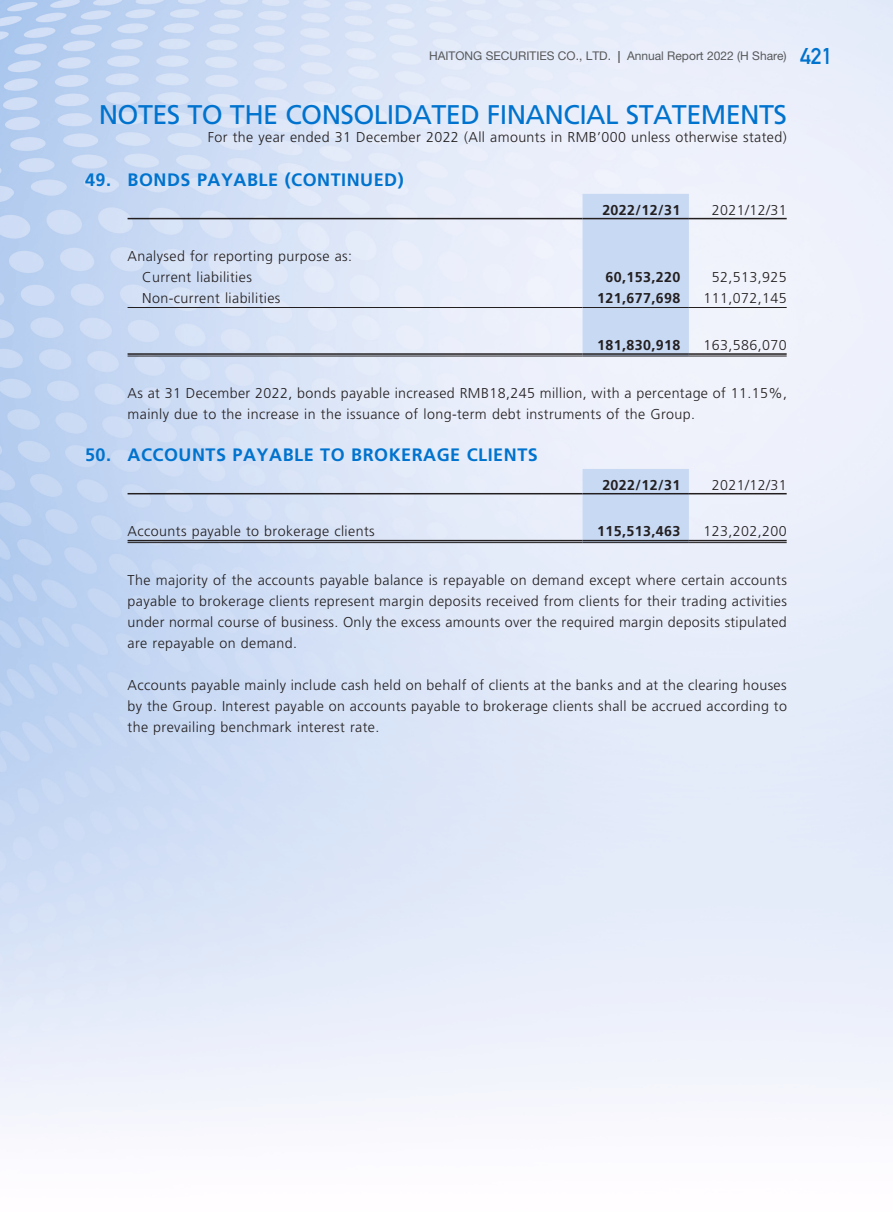
<style>
.page{position:relative;width:893px;height:1212px;background:#fff}
.page>*{position:absolute;margin:0;border:0;box-sizing:border-box;transform-origin:0 0}
.t1{font:27px "Frutiger LT Std";letter-spacing:-.02em;color:#0073ce}
.t2{font:22.5px "DIN Mittelschrift Std";color:#0073ce}
.t3{font:700 18px "Frutiger LT Std";letter-spacing:.03em;color:#0073ce}
.t4{font:300 14.25px/21px "Frutiger LT Std";letter-spacing:.03em;color:#231f20}
.t5{font:700 14.25px "Frutiger LT Std";letter-spacing:.03em;color:#231f20}
.t6{font:12px "Helvetica Neue LT Std";color:#57585a}
.s1{font-family:"Frutiger LT Std";font-weight:700}
</style>
<div class="page">
<div style="left:583px;top:194px;width:106px;height:162px;background:#c8d9f4"></div>
<hr style="left:128px;top:218px;width:455px;height:1px;background:#231f20">
<hr style="left:583px;top:218px;width:106px;height:1px;background:#231f20">
<hr style="left:689px;top:218px;width:98px;height:1px;background:#231f20">
<hr style="left:128px;top:307px;width:455px;height:1px;background:#231f20">
<hr style="left:583px;top:307px;width:106px;height:1px;background:#231f20">
<hr style="left:689px;top:307px;width:98px;height:1px;background:#231f20">
<hr style="left:128px;top:353px;width:455px;height:2px;background:#231f20">
<hr style="left:128px;top:356px;width:455px;height:1px;background:#231f20">
<hr style="left:583px;top:353px;width:106px;height:2px;background:#231f20">
<hr style="left:583px;top:356px;width:106px;height:1px;background:#231f20">
<hr style="left:689px;top:353px;width:98px;height:2px;background:#231f20">
<hr style="left:689px;top:356px;width:98px;height:1px;background:#231f20">
<div style="left:583px;top:469px;width:106px;height:73px;background:#c8d9f4"></div>
<hr style="left:128px;top:493px;width:455px;height:1px;background:#231f20">
<hr style="left:583px;top:493px;width:106px;height:1px;background:#231f20">
<hr style="left:689px;top:493px;width:98px;height:1px;background:#231f20">
<hr style="left:128px;top:540px;width:455px;height:1px;background:#231f20">
<hr style="left:128px;top:542px;width:455px;height:1px;background:#231f20">
<hr style="left:583px;top:540px;width:106px;height:1px;background:#231f20">
<hr style="left:583px;top:542px;width:106px;height:1px;background:#231f20">
<hr style="left:689px;top:540px;width:98px;height:1px;background:#231f20">
<hr style="left:689px;top:542px;width:98px;height:1px;background:#231f20">
<p class="t6" style="left:429px;top:49px;width:359px">HAITONG SECURITIES CO., LTD. <span class="s1">|</span> Annual Report 2022 (H Share)</p>
<h2 class="t2" style="left:800px;top:43px;width:34px">421</h2>
<h1 class="t1" style="left:99px;top:99px;width:690px">NOTES TO THE CONSOLIDATED FINANCIAL STATEMENTS</h1>
<p class="t4" style="left:208px;top:127px;width:580px">For the year ended 31 December 2022 (All amounts in RMB’000 unless otherwise stated)</p>
<p class="t3" style="left:85px;top:169px;width:320px">49. BONDS PAYABLE (CONTINUED)</p>
<p class="t4" style="left:142px;top:246px;width:211px;text-indent:-15px">Analysed for reporting purpose as:<br>Current liabilities</p>
<p class="t5" style="left:602px;top:201px;width:80px">2022/12/31</p>
<p class="t4" style="left:712px;top:200px;width:76px">2021/12/31</p>
<p class="t5" style="left:605px;top:269px;width:76px">60,153,220</p>
<p class="t4" style="left:712px;top:267px;width:76px">52,513,925</p>
<p class="t4" style="left:142px;top:288px;width:140px">Non-current liabilities</p>
<p class="t5" style="left:597px;top:290px;width:85px">121,677,698</p>
<p class="t4" style="left:703px;top:288px;width:85px">111,072,145</p>
<p class="t5" style="left:597px;top:337px;width:85px">181,830,918</p>
<p class="t4" style="left:703px;top:335px;width:85px">163,586,070</p>
<p class="t4" style="left:128px;top:383px;width:661px">As at 31 December 2022, bonds payable increased RMB18,245 million, with a percentage of 11.15%, mainly due to the increase in the issuance of long-term debt instruments of the Group.</p>
<p class="t3" style="left:85px;top:444px;width:454px">50. ACCOUNTS PAYABLE TO BROKERAGE CLIENTS</p>
<p class="t5" style="left:602px;top:477px;width:80px">2022/12/31</p>
<p class="t4" style="left:712px;top:475px;width:76px">2021/12/31</p>
<p class="t4" style="left:128px;top:521px;width:249px">Accounts payable to brokerage clients</p>
<p class="t5" style="left:597px;top:523px;width:85px">115,513,463</p>
<p class="t4" style="left:703px;top:521px;width:85px">123,202,200</p>
<p class="t4" style="left:128px;top:570px;width:661px;text-align:justify">The majority of the accounts payable balance is repayable on demand except where certain accounts payable to brokerage clients represent margin deposits received from clients for their trading activities under normal course of business. Only the excess amounts over the required margin deposits stipulated are repayable on demand.</p>
<p class="t4" style="left:128px;top:675px;width:661px;text-align:justify">Accounts payable mainly include cash held on behalf of clients at the banks and at the clearing houses by the Group. Interest payable on accounts payable to brokerage clients shall be accrued according to the prevailing benchmark interest rate.</p>
</div>
